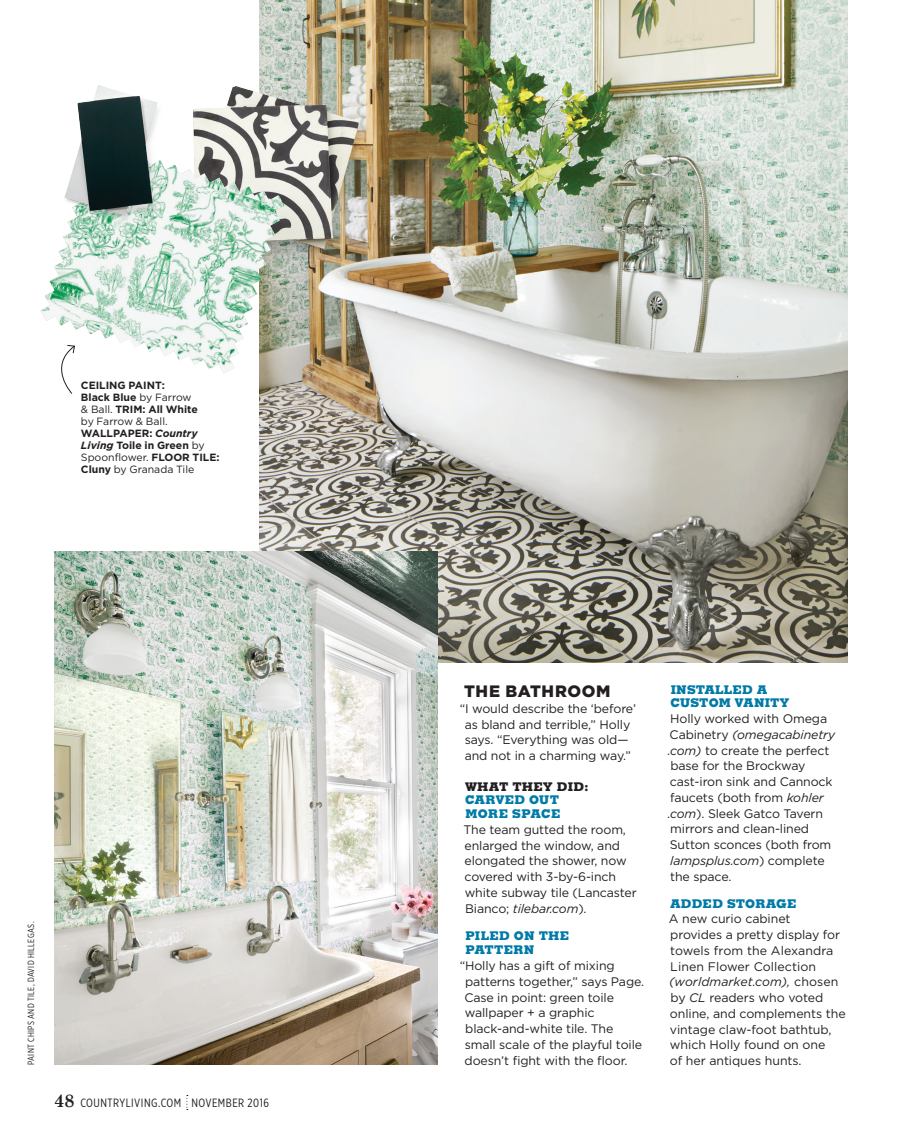
<style>
.page{position:relative;width:905px;height:1134px;background:#fff}
.page>*{position:absolute;margin:0;border:0;box-sizing:border-box;transform-origin:0 0}
.t1{font:900 16.5px "Gotham";letter-spacing:.035em;color:#231f20}
.t2{font:12.3px/15.8px "Gotham";letter-spacing:-.01em;color:#231f20}
.t3{font:800 12px/13.6px "Memphis LT Pro";letter-spacing:.01em;color:#007aa6}
.t4{font:12px "Gotham X Narrow";letter-spacing:.04em;color:#231f20}
.t5{font:800 12px "Memphis LT Pro";letter-spacing:.015em;color:#231f20}
.t6{font:700 10.5px/12px "Gotham";color:#231f20}
.t7{font:9px "Gotham X Narrow";letter-spacing:.04em;color:#231f20}
.s1{font-weight:400}
.s2{font-style:italic}
.s3{font-family:"Century Schoolbook Std";font-weight:700;font-size:18px}
</style>
<div class="page">
<img style="left:259px;top:0;width:589px;height:662px">
<svg style="left:61px;top:374px;width:12px;height:20px"></svg>
<img style="left:193px;top:63px;width:198px;height:217px">
<img style="left:40px;top:143px;width:244px;height:231px">
<img style="left:54px;top:552px;width:383px;height:513px">
<img style="left:49px;top:85px;width:139px;height:153px">
<svg style="left:186px;top:1095px;width:2px;height:15px"></svg>
<p class="t6" style="left:81px;top:379px;width:140px">CEILING PAINT:<br>Black Blue <span class="s1">by Farrow<br>&amp; Ball.</span> TRIM: All White<br><span class="s1">by Farrow &amp; Ball.<br></span>WALLPAPER: <span class="s2">Country<br>Living</span> Toile in Green <span class="s1">by<br>Spoonflower.</span> FLOOR TILE:<br>Cluny <span class="s1">by Granada Tile</span></p>
<p class="t7" style="left:26px;top:1065px;width:145px;rotate:-90deg">PAINT CHIPS AND TILE, DAVID HILLEGAS.</p>
<p class="t4" style="left:54px;top:1096px;width:216px"><span class="s3">48</span> COUNTRYLIVING.COM NOVEMBER 2016</p>
<h1 class="t1" style="left:464px;top:680px;width:148px">THE BATHROOM</h1>
<p class="t2" style="left:459px;top:700px;width:178px;text-align:center">“I would describe the ‘before’ as bland and terrible,” Holly says. “Everything was old— and not in a charming way.”</p>
<p class="t5" style="left:465px;top:779px;width:125px">WHAT THEY DID:</p>
<p class="t3" style="left:465px;top:793px;width:97px">CARVED OUT<br>MORE SPACE</p>
<p class="t2" style="left:463px;top:821px;width:175px">The team gutted the room, enlarged the window, and elongated the shower, now covered with 3-by-6-inch white subway tile (Lancaster<br>Bianco; <span class="s2">tilebar.com</span>).</p>
<p class="t3" style="left:465px;top:929px;width:105px">PILED ON THE<br>PATTERN</p>
<p class="t2" style="left:464px;top:957px;width:181px;text-indent:-5px">“Holly has a gift of mixing patterns together,” says Page.<br>Case in point: green toile wallpaper + a graphic black-and-white tile. The small scale of the playful toile doesn’t fight with the floor.</p>
<p class="t3" style="left:670px;top:683px;width:121px">INSTALLED A<br>CUSTOM VANITY</p>
<p class="t2" style="left:668px;top:711px;width:169px">Holly worked with Omega<br>Cabinetry <span class="s2">(omegacabinetry .com)</span> to create the perfect base for the Brockway cast-iron sink and Cannock faucets (both from <span class="s2">kohler .com</span>). Sleek Gatco Tavern mirrors and clean-lined<br>Sutton sconces (both from <span class="s2">lampsplus.com</span>) complete the space.</p>
<p class="t3" style="left:670px;top:896px;width:128px">ADDED STORAGE</p>
<p class="t2" style="left:669px;top:911px;width:178px">A new curio cabinet<br>provides a pretty display for towels from the Alexandra<br>Linen Flower Collection <span class="s2">(worldmarket.com),</span> chosen by <span class="s2">CL</span> readers who voted online, and complements the vintage claw-foot bathtub, which Holly found on one</p>
<p class="t2" style="left:669px;top:1053px;width:133px">of her antiques hunts.</p>
</div>
